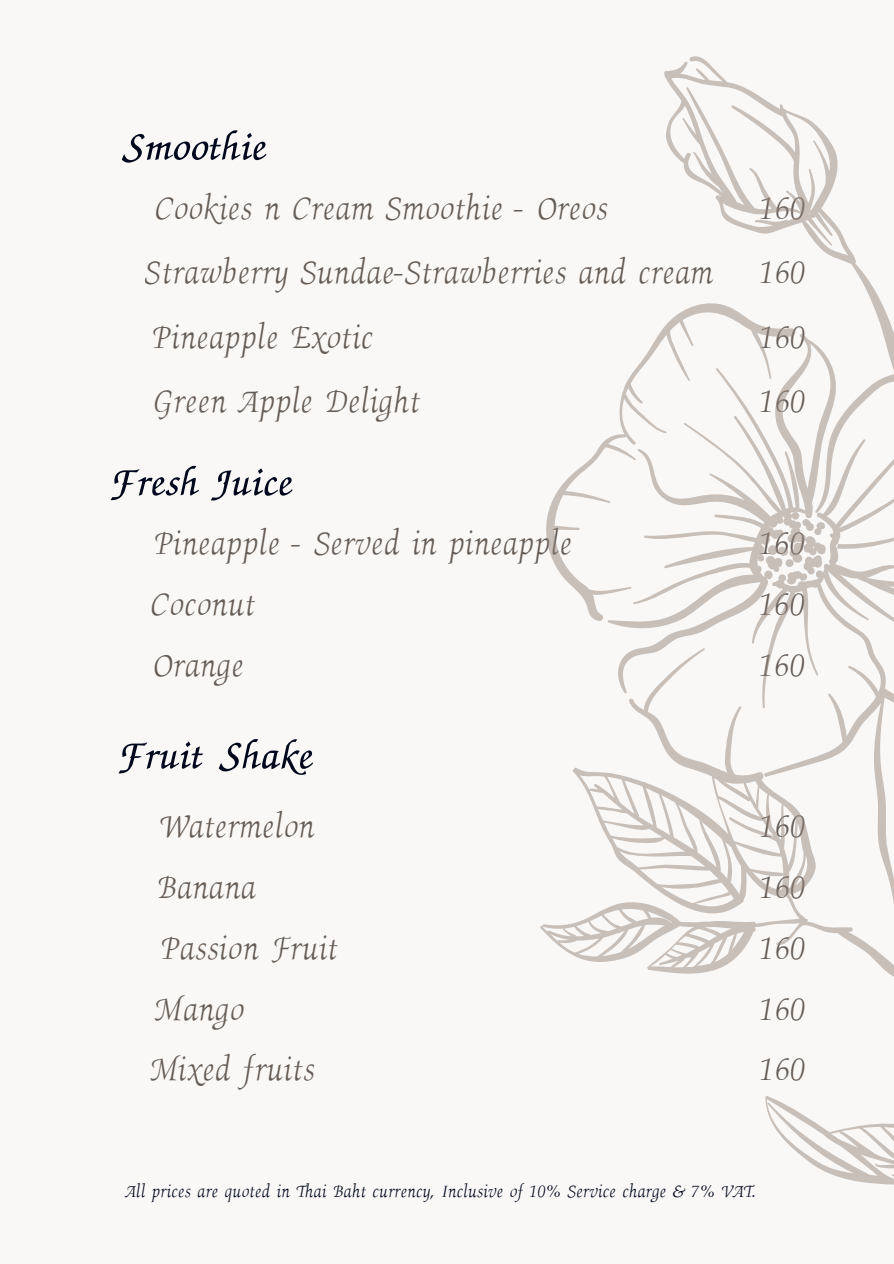
<style>
.page{position:relative;width:894px;height:1264px;background:#fff}
.page>*{position:absolute;margin:0;border:0;box-sizing:border-box;transform-origin:0 0}
.t1{font:italic 54px "JS Wansika";color:#01081d}
.t2{font:italic 48px/64.2px "JS Wannaree";color:#544a44;text-align:justify}
.t3{font:italic 25.5px "JS Wannaree";color:#01081d}
</style>
<div class="page">
<div style="left:0;top:0;width:893px;height:1263px;background:#faf8f6"></div>
<svg style="left:540px;top:56px;width:353px;height:1129px"></svg>
<p class="t1" style="left:122px;top:111px;width:147px">Smoothie</p>
<p class="t2" style="left:153px;top:175px;width:455px">Cookies n Cream Smoothie - Oreos</p>
<p class="t2" style="left:144px;top:175px;width:663px;text-indent:614px">160<br>Strawberry Sundae-Strawberries and cream 160<br>Pineapple Exotic</p>
<p class="t2" style="left:758px;top:303px;width:48px">160</p>
<p class="t2" style="left:151px;top:367px;width:269px">Green Apple Delight</p>
<p class="t2" style="left:758px;top:367px;width:48px">160</p>
<p class="t1" style="left:112px;top:446px;width:183px">Fresh Juice</p>
<p class="t2" style="left:152px;top:509px;width:420px">Pineapple - Served in pineapple</p>
<p class="t2" style="left:758px;top:509px;width:48px">160</p>
<p class="t2" style="left:149px;top:570px;width:107px">Coconut</p>
<p class="t2" style="left:758px;top:570px;width:48px">160</p>
<p class="t2" style="left:151px;top:631px;width:92px">Orange</p>
<p class="t2" style="left:758px;top:631px;width:48px">160</p>
<p class="t1" style="left:120px;top:719px;width:195px">Fruit Shake</p>
<p class="t2" style="left:158px;top:792px;width:157px">Watermelon</p>
<p class="t2" style="left:758px;top:792px;width:48px">160</p>
<p class="t2" style="left:155px;top:853px;width:101px">Banana</p>
<p class="t2" style="left:758px;top:853px;width:48px">160</p>
<p class="t2" style="left:158px;top:914px;width:179px">Passion Fruit</p>
<p class="t2" style="left:758px;top:914px;width:48px">160</p>
<p class="t2" style="left:152px;top:975px;width:92px">Mango</p>
<p class="t2" style="left:758px;top:975px;width:48px">160</p>
<p class="t2" style="left:147px;top:1035px;width:168px">Mixed fruits</p>
<p class="t2" style="left:758px;top:1035px;width:48px">160</p>
<p class="t3" style="left:124px;top:1175px;width:633px">All prices are quoted in Thai Baht currency, Inclusive of 10% Service charge &amp; 7% VAT.</p>
</div>
